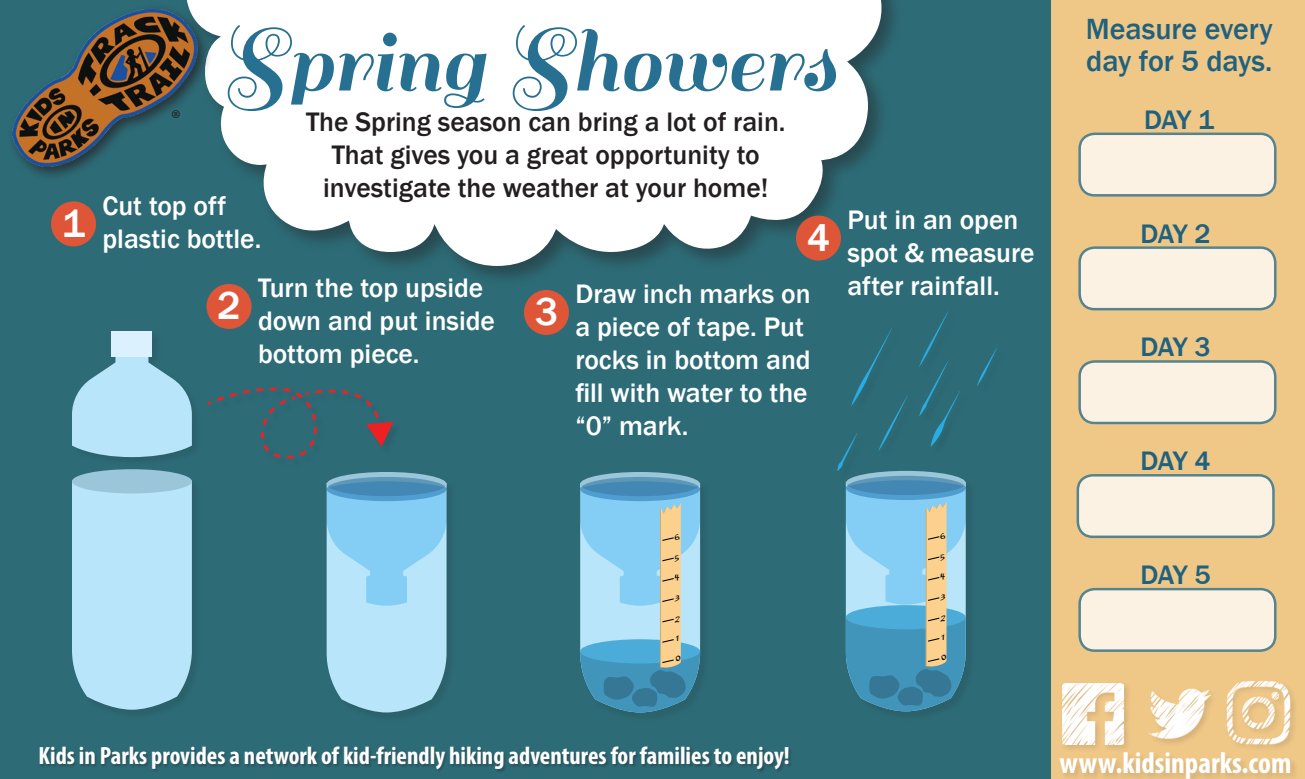
<style>
.page{position:relative;width:1305px;height:779px;background:#fff}
.page>*{position:absolute;margin:0;border:0;box-sizing:border-box;transform-origin:0 0}
.t1{font:95px "Sail";color:#287091}
.t2{font:500 40px "Franklin Gothic";color:#fff}
.t3{font:500 30px/32.5px "Franklin Gothic";color:#1f617f}
.t4{font:700 condensed 30px "Myriad Pro";color:#fff}
.t5{font:30px "Minion Pro";color:#231f20}
.t6{font:500 27.5px/33px "Franklin Gothic";color:#fff}
.t7{font:500 27.5px/33px "Franklin Gothic";color:#231f20;text-align:center}
.t8{font:500 27.5px "Franklin Gothic";letter-spacing:-.04em;color:#1f617f}
.t9{font:700 condensed 25px "Myriad Pro";color:#fff}
.t10{font:8.25px "Belligerent Madness";color:#020304}
</style>
<div class="page">
<div style="left:0;top:0;width:1305px;height:778px;background:#2d6c77"></div>
<svg style="left:186px;top:0;width:696px;height:266px;background:#dae4e6"></svg>
<div style="left:72px;top:483px;width:120px;height:226px;background:#b8e5fa"></div>
<svg style="left:72px;top:331px;width:120px;height:126px"></svg>
<div style="left:112px;top:331px;width:40px;height:26px;background:#dbf1fd"></div>
<div style="left:72px;top:469px;width:120px;height:24px;background:#9bc5d9;border-radius:50%"></div>
<div style="left:327px;top:472px;width:120px;height:24px;background:#9bc5d9;border-radius:50%"></div>
<svg style="left:327px;top:477px;width:120px;height:24px"></svg>
<svg style="left:327px;top:481px;width:120px;height:231px;background:#99d1ed"></svg>
<div style="left:580px;top:472px;width:120px;height:24px;background:#9bc5d9;border-radius:50%"></div>
<div style="left:580px;top:477px;width:120px;height:24px;background:#5e98b8;border-radius:50%"></div>
<svg style="left:207px;top:387px;width:186px;height:72px"></svg>
<svg style="left:580px;top:481px;width:120px;height:231px;background:#83bbd1"></svg>
<div style="left:846px;top:471px;width:120px;height:24px;background:#9bc5d9;border-radius:50%"></div>
<div style="left:846px;top:476px;width:120px;height:24px;background:#5e98b8;border-radius:50%"></div>
<svg style="left:846px;top:480px;width:120px;height:231px;background:#76b2cb"></svg>
<svg style="left:919px;top:311px;width:41px;height:135px"></svg>
<svg style="left:837px;top:328px;width:71px;height:143px"></svg>
<svg style="left:977px;top:348px;width:20px;height:38px"></svg>
<div style="left:51px;top:201px;width:45px;height:45px;background:#df5538;border-radius:50%"></div>
<div style="left:207px;top:284px;width:45px;height:45px;background:#df5538;border-radius:50%"></div>
<div style="left:524px;top:290px;width:45px;height:45px;background:#df5538;border-radius:50%"></div>
<div style="left:796px;top:215px;width:45px;height:45px;background:#df5538;border-radius:50%"></div>
<div style="left:1052px;top:0;width:253px;height:778px;background:#efc787"></div>
<div style="left:1080px;top:589px;width:195px;height:61px;background:#fbf2e3;border-radius:15px"></div>
<div style="left:1078px;top:587px;width:199px;height:64px;border:2px solid #287091;border-radius:15px"></div>
<div style="left:1080px;top:134px;width:195px;height:61px;background:#fbf2e3;border-radius:15px"></div>
<div style="left:1078px;top:132px;width:199px;height:64px;border:2px solid #287091;border-radius:15px"></div>
<div style="left:1080px;top:247px;width:195px;height:62px;background:#fbf2e3;border-radius:15px"></div>
<div style="left:1078px;top:246px;width:199px;height:64px;border:2px solid #287091;border-radius:15px"></div>
<div style="left:1080px;top:361px;width:195px;height:62px;background:#fbf2e3;border-radius:15px"></div>
<div style="left:1078px;top:360px;width:199px;height:64px;border:2px solid #287091;border-radius:15px"></div>
<div style="left:1078px;top:475px;width:195px;height:61px;background:#fbf2e3;border-radius:15px"></div>
<div style="left:1077px;top:474px;width:198px;height:64px;border:2px solid #287091;border-radius:15px"></div>
<div style="left:40px;top:747px;width:752px;height:26px;background:#231f20;opacity:.36"></div>
<div style="left:1060px;top:681px;width:71px;height:72px;background:#231f20;opacity:.13"></div>
<img style="left:1062px;top:683px;width:62px;height:61px">
<img style="left:1149px;top:688px;width:61px;height:55px">
<img style="left:1226px;top:680px;width:68px;height:68px">
<div style="left:1059px;top:752px;width:239px;height:26px;background:#e4be81"></div>
<div style="left:7px;top:3px;width:206px;height:179px;background:#231f20;opacity:.75"></div>
<img style="left:10px;top:6px;width:192px;height:163px">
<p class="t2" style="left:62px;top:199px;width:25px">1</p>
<p class="t3" style="left:1086px;top:13px;width:189px">Measure every day for 5 days.</p>
<p class="t1" style="left:220px;top:9px;width:617px">Spring Showers</p>
<p class="t5" style="left:171px;top:100px;width:11px">®</p>
<p class="t7" style="left:306px;top:106px;width:481px">The Spring season can bring a lot of rain.<br>That gives you a great opportunity to investigate the weather at your home!</p>
<p class="t8" style="left:1144px;top:103px;width:72px">DAY 1</p>
<p class="t6" style="left:102px;top:189px;width:125px">Cut top off</p>
<p class="t6" style="left:102px;top:222px;width:160px">plastic bottle.</p>
<p class="t6" style="left:258px;top:272px;width:239px">Turn the top upside down and put inside bottom piece.</p>
<p class="t6" style="left:575px;top:278px;width:237px">Draw inch marks on a piece of tape. Put rocks in bottom and fill with water to the “0” mark.</p>
<p class="t6" style="left:847px;top:203px;width:189px">Put in an open spot &amp; measure after rainfall.</p>
<p class="t2" style="left:807px;top:213px;width:25px">4</p>
<p class="t8" style="left:1141px;top:216px;width:72px">DAY 2</p>
<p class="t2" style="left:217px;top:281px;width:25px">2</p>
<p class="t2" style="left:535px;top:287px;width:25px">3</p>
<p class="t8" style="left:1141px;top:330px;width:72px">DAY 3</p>
<p class="t8" style="left:1141px;top:444px;width:72px">DAY 4</p>
<p class="t10" style="left:675px;top:533px;width:6px">6</p>
<p class="t10" style="left:940px;top:532px;width:6px">6</p>
<p class="t10" style="left:675px;top:553px;width:6px">5</p>
<p class="t10" style="left:940px;top:552px;width:6px">5</p>
<p class="t10" style="left:675px;top:573px;width:6px">4</p>
<p class="t10" style="left:940px;top:572px;width:6px">4</p>
<p class="t8" style="left:1141px;top:557px;width:72px">DAY 5</p>
<p class="t10" style="left:675px;top:594px;width:6px">3</p>
<p class="t10" style="left:940px;top:593px;width:6px">3</p>
<p class="t10" style="left:675px;top:615px;width:7px">2</p>
<p class="t10" style="left:940px;top:613px;width:7px">2</p>
<p class="t10" style="left:676px;top:634px;width:4px">1</p>
<p class="t10" style="left:676px;top:654px;width:6px">0</p>
<p class="t10" style="left:942px;top:633px;width:4px">1</p>
<p class="t10" style="left:942px;top:653px;width:6px">0</p>
<p class="t9" style="left:39px;top:740px;width:753px">Kids in Parks provides a network of kid-friendly hiking adventures for families to enjoy!</p>
<p class="t4" style="left:1060px;top:744px;width:233px">www.kidsinparks.com</p>
</div>
